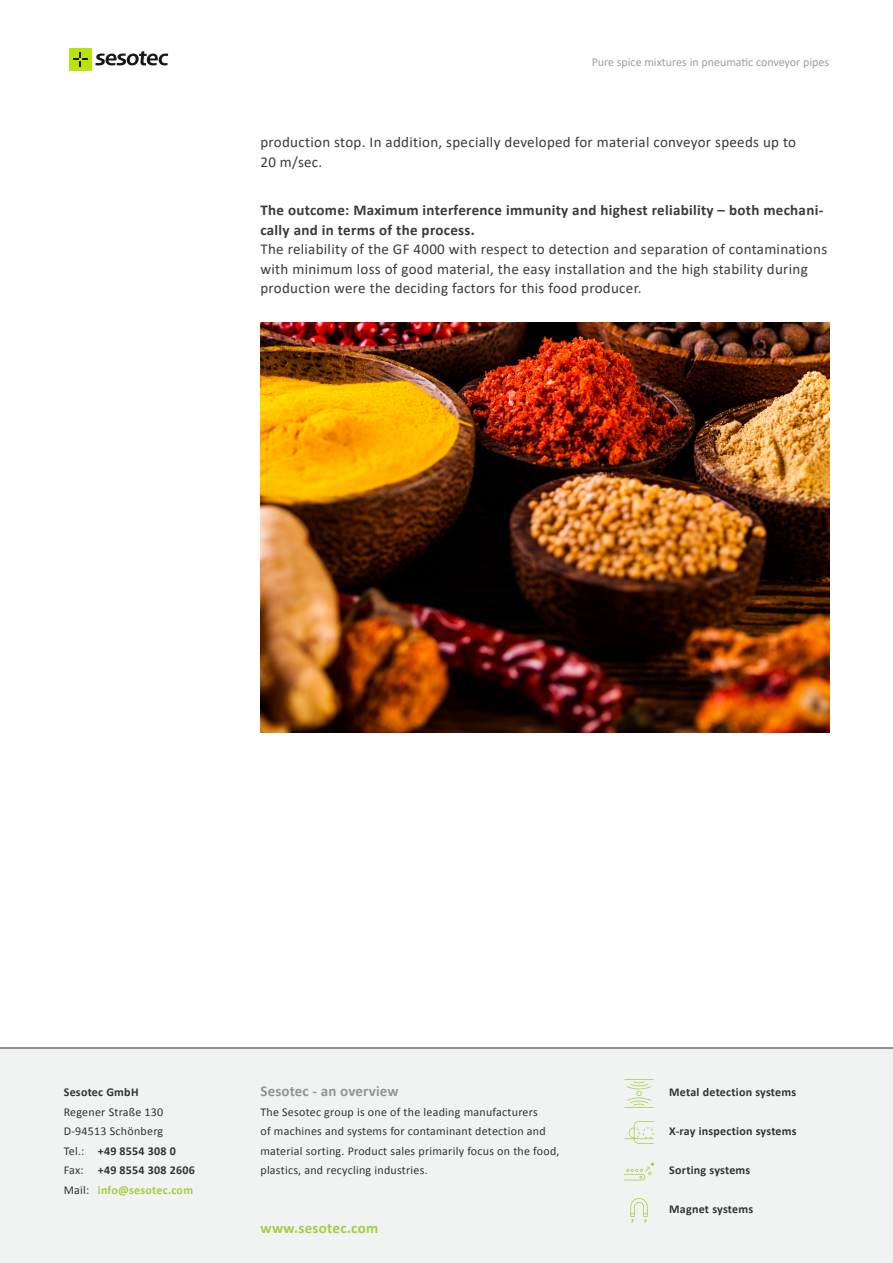
<style>
.page{position:relative;width:893px;height:1263px;background:#fff}
.page>*{position:absolute;margin:0;border:0;box-sizing:border-box;transform-origin:0 0}
.t1{font:15px/19.5px "Calibri";letter-spacing:.02em;color:#3b3a3b}
.t2{font:700 15px/19.5px "Calibri";letter-spacing:.02em;color:#3b3a3b}
.t3{font:700 15px "Calibri";letter-spacing:.01em;color:#929596}
.t4{font:700 15px "Calibri";letter-spacing:.02em;color:#a3cd41}
.t5{font:12px/19.5px "Calibri";letter-spacing:.02em;color:#313438}
.t6{font:700 12px "Calibri";letter-spacing:.02em;color:#313438}
.t7{font:12px "Calibri";color:#9d9d9d}
.s1{font-weight:700}
.s2{font-weight:700;color:#a3cd41}
</style>
<div class="page">
<img style="left:260px;top:323px;width:569px;height:409px">
<div style="left:69px;top:48px;width:23px;height:23px;background:#b8e409"></div>
<svg style="left:73px;top:52px;width:15px;height:15px"></svg>
<svg style="left:95px;top:51px;width:73px;height:14px"></svg>
<div style="left:0;top:1049px;width:893px;height:214px;background:#f1f3f2"></div>
<hr style="left:0;top:1048px;width:893px;height:1px;background:#8e9091">
<hr style="left:624px;top:1079px;width:30px;height:1px;background:#a3cd41">
<hr style="left:624px;top:1107px;width:30px;height:1px;background:#a3cd41">
<svg style="left:627px;top:1081px;width:24px;height:24px"></svg>
<svg style="left:624px;top:1121px;width:30px;height:23px"></svg>
<svg style="left:624px;top:1162px;width:30px;height:18px"></svg>
<svg style="left:630px;top:1198px;width:18px;height:25px"></svg>
<p class="t7" style="left:592px;top:54px;width:239px">Pure spice mixtures in pneumatic conveyor pipes</p>
<p class="t1" style="left:260px;top:132px;width:537px">production stop. In addition, specially developed for material conveyor speeds up to<br>20 m/sec.</p>
<p class="t2" style="left:260px;top:200px;width:564px">The outcome: Maximum interference immunity and highest reliability – both mechani&shy;cally and in terms of the process.</p>
<p class="t1" style="left:260px;top:239px;width:568px">The reliability of the GF 4000 with respect to detection and separation of contaminations with minimum loss of good material, the easy installation and the high stability during production were the deciding factors for this food producer.</p>
<p class="t6" style="left:64px;top:1085px;width:76px">Sesotec GmbH</p>
<p class="t5" style="left:64px;top:1102px;width:133px">Regener Straße 130<br>D-94513 Schönberg<br>Tel.: <span class="s1">+49 8554 308 0<br></span>Fax: <span class="s1">+49 8554 308 2606<br></span>Mail: <span class="s2">info@sesotec.com</span></p>
<p class="t3" style="left:260px;top:1082px;width:140px">Sesotec - an overview</p>
<p class="t5" style="left:260px;top:1102px;width:301px">The Sesotec group is one of the leading manufacturers<br>of machines and systems for contaminant detection and material sorting. Product sales primarily focus on the food, plastics, and recycling industries.</p>
<p class="t4" style="left:260px;top:1219px;width:119px">www.sesotec.com</p>
<p class="t6" style="left:669px;top:1085px;width:129px">Metal detection systems</p>
<p class="t6" style="left:669px;top:1124px;width:129px">X-ray inspection systems</p>
<p class="t6" style="left:669px;top:1163px;width:83px">Sorting systems</p>
<p class="t6" style="left:669px;top:1202px;width:85px">Magnet systems</p>
</div>
